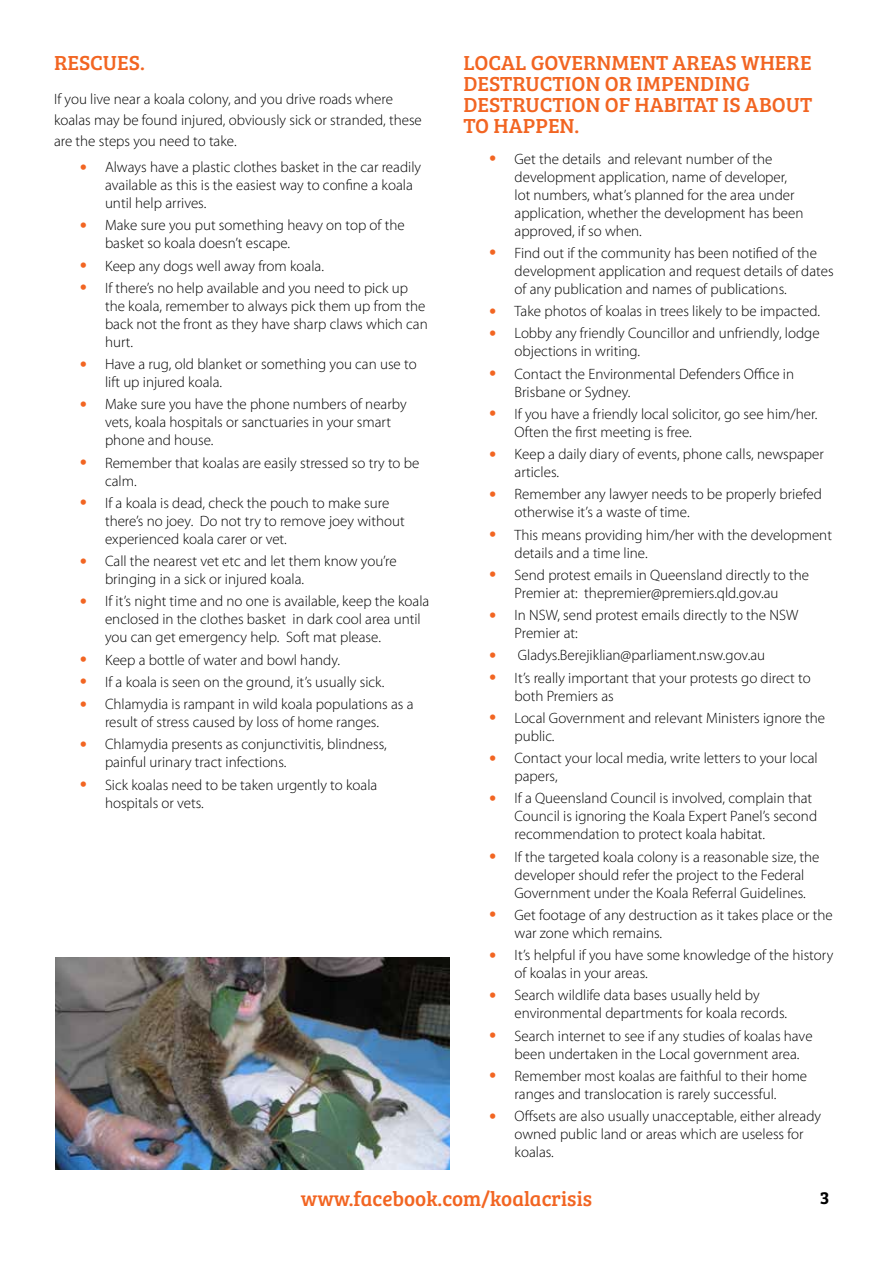
<style>
.page{position:relative;width:893px;height:1263px;background:#fff}
.page>*{position:absolute;margin:0;border:0;box-sizing:border-box;transform-origin:0 0}
.t1{font:21px/21px "Bree Serif";color:#f26522}
.t2{font:600 18px "Bree Serif";color:#000}
.t3{font:300 15px/18px "Myriad Pro";color:#000}
.s1{font-family:"Swiss 721 BT";font-weight:500;font-size:18px;color:#f26522}
</style>
<div class="page">
<img style="left:55px;top:958px;width:394px;height:211px">
<h1 class="t1" style="left:54px;top:51px;width:92px">RESCUES.</h1>
<p class="t3" style="left:54px;top:88px;width:369px;line-height:21px">If you live near a koala colony, and you drive roads where koalas may be found injured, obviously sick or stranded, these are the steps you need to take.</p>
<p class="t3" style="left:105px;top:158px;width:318px;text-indent:-27px"><span class="s1">•</span> Always have a plastic clothes basket in the car readily available as this is the easiest way to confine a koala until help arrives.</p>
<p class="t3" style="left:105px;top:216px;width:301px;text-indent:-27px"><span class="s1">•</span> Make sure you put something heavy on top of the basket so koala doesn’t escape.</p>
<p class="t3" style="left:78px;top:256px;width:247px"><span class="s1">•</span> Keep any dogs well away from koala.</p>
<p class="t3" style="left:105px;top:279px;width:324px;text-indent:-27px"><span class="s1">•</span> If there’s no help available and you need to pick up the koala, remember to always pick them up from the back not the front as they have sharp claws which can hurt.</p>
<p class="t3" style="left:105px;top:355px;width:313px;text-indent:-27px"><span class="s1">•</span> Have a rug, old blanket or something you can use to lift up injured koala.</p>
<p class="t3" style="left:105px;top:395px;width:303px;text-indent:-27px"><span class="s1">•</span> Make sure you have the phone numbers of nearby vets, koala hospitals or sanctuaries in your smart phone and house.</p>
<p class="t3" style="left:105px;top:453px;width:316px;text-indent:-27px"><span class="s1">•</span> Remember that koalas are easily stressed so try to be calm.</p>
<p class="t3" style="left:105px;top:494px;width:301px;text-indent:-27px"><span class="s1">•</span> If a koala is dead, check the pouch to make sure there’s no joey. Do not try to remove joey without experienced koala carer or vet.</p>
<p class="t3" style="left:105px;top:552px;width:293px;text-indent:-27px"><span class="s1">•</span> Call the nearest vet etc and let them know you’re bringing in a sick or injured koala.</p>
<p class="t3" style="left:105px;top:592px;width:326px;text-indent:-27px"><span class="s1">•</span> If it’s night time and no one is available, keep the koala enclosed in the clothes basket in dark cool area until you can get emergency help. Soft mat please.</p>
<p class="t3" style="left:78px;top:650px;width:264px"><span class="s1">•</span> Keep a bottle of water and bowl handy.</p>
<p class="t3" style="left:78px;top:673px;width:308px"><span class="s1">•</span> If a koala is seen on the ground, it’s usually sick.</p>
<p class="t3" style="left:78px;top:695px;width:337px;text-align:center"><span class="s1">•</span> Chlamydia is rampant in wild koala populations as a result of stress caused by loss of home ranges.</p>
<p class="t3" style="left:105px;top:735px;width:283px;text-indent:-27px"><span class="s1">•</span> Chlamydia presents as conjunctivitis, blindness, painful urinary tract infections.</p>
<p class="t3" style="left:105px;top:775px;width:274px;text-indent:-27px"><span class="s1">•</span> Sick koalas need to be taken urgently to koala hospitals or vets.</p>
<h1 class="t1" style="left:463px;top:51px;width:350px">LOCAL GOVERNMENT AREAS WHERE<br>DESTRUCTION OR IMPENDING<br>DESTRUCTION OF HABITAT IS ABOUT<br>TO HAPPEN.</h1>
<p class="t3" style="left:514px;top:149px;width:290px;text-indent:-27px"><span class="s1">•</span> Get the details and relevant number of the development application, name of developer, lot numbers, what’s planned for the area under application, whether the development has been approved, if so when.</p>
<p class="t3" style="left:514px;top:244px;width:321px;text-indent:-27px"><span class="s1">•</span> Find out if the community has been notified of the development application and request details of dates of any publication and names of publications.</p>
<p class="t3" style="left:487px;top:302px;width:334px"><span class="s1">•</span> Take photos of koalas in trees likely to be impacted.</p>
<p class="t3" style="left:514px;top:324px;width:307px;text-indent:-27px"><span class="s1">•</span> Lobby any friendly Councillor and unfriendly, lodge objections in writing.</p>
<p class="t3" style="left:514px;top:364px;width:281px;text-indent:-27px"><span class="s1">•</span> Contact the Environmental Defenders Office in<br>Brisbane or Sydney.</p>
<p class="t3" style="left:514px;top:405px;width:304px;text-indent:-27px"><span class="s1">•</span> If you have a friendly local solicitor, go see him/her.<br>Often the first meeting is free.</p>
<p class="t3" style="left:514px;top:445px;width:311px;text-indent:-27px"><span class="s1">•</span> Keep a daily diary of events, phone calls, newspaper articles.</p>
<p class="t3" style="left:514px;top:485px;width:309px;text-indent:-27px"><span class="s1">•</span> Remember any lawyer needs to be properly briefed otherwise it’s a waste of time.</p>
<p class="t3" style="left:514px;top:525px;width:319px;text-indent:-27px"><span class="s1">•</span> This means providing him/her with the development details and a time line.</p>
<p class="t3" style="left:487px;top:566px;width:323px;text-align:center"><span class="s1">•</span> Send protest emails in Queensland directly to the<br>Premier at: thepremier@premiers.qld.gov.au</p>
<p class="t3" style="left:514px;top:606px;width:285px;text-indent:-27px"><span class="s1">•</span> In NSW, send protest emails directly to the NSW<br>Premier at:</p>
<p class="t3" style="left:487px;top:646px;width:279px"><span class="s1">•</span> Gladys.Berejiklian@parliament.nsw.gov.au</p>
<p class="t3" style="left:514px;top:668px;width:298px;text-indent:-27px"><span class="s1">•</span> It’s really important that your protests go direct to both Premiers as</p>
<p class="t3" style="left:514px;top:709px;width:312px;text-indent:-27px"><span class="s1">•</span> Local Government and relevant Ministers ignore the public.</p>
<p class="t3" style="left:514px;top:749px;width:305px;text-indent:-27px"><span class="s1">•</span> Contact your local media, write letters to your local papers,</p>
<p class="t3" style="left:514px;top:789px;width:304px;text-indent:-27px"><span class="s1">•</span> If a Queensland Council is involved, complain that<br>Council is ignoring the Koala Expert Panel’s second recommendation to protect koala habitat.</p>
<p class="t3" style="left:514px;top:847px;width:306px;text-indent:-27px"><span class="s1">•</span> If the targeted koala colony is a reasonable size, the developer should refer the project to the Federal<br>Government under the Koala Referral Guidelines.</p>
<p class="t3" style="left:514px;top:906px;width:320px;text-indent:-27px"><span class="s1">•</span> Get footage of any destruction as it takes place or the war zone which remains.</p>
<p class="t3" style="left:514px;top:946px;width:320px;text-indent:-27px"><span class="s1">•</span> It’s helpful if you have some knowledge of the history of koalas in your areas.</p>
<p class="t3" style="left:514px;top:986px;width:274px;text-indent:-27px"><span class="s1">•</span> Search wildlife data bases usually held by environmental departments for koala records.</p>
<p class="t3" style="left:514px;top:1026px;width:300px;text-indent:-27px"><span class="s1">•</span> Search internet to see if any studies of koalas have been undertaken in the Local government area.</p>
<p class="t3" style="left:487px;top:1067px;width:321px;text-align:center"><span class="s1">•</span> Remember most koalas are faithful to their home ranges and translocation is rarely successful.</p>
<p class="t3" style="left:514px;top:1107px;width:308px;text-indent:-27px"><span class="s1">•</span> Offsets are also usually unacceptable, either already owned public land or areas which are useless for koalas.</p>
<h1 class="t1" style="left:301px;top:1187px;width:293px">www.facebook.com/koalacrisis</h1>
<p class="t2" style="left:820px;top:1184px;width:11px">3</p>
</div>
